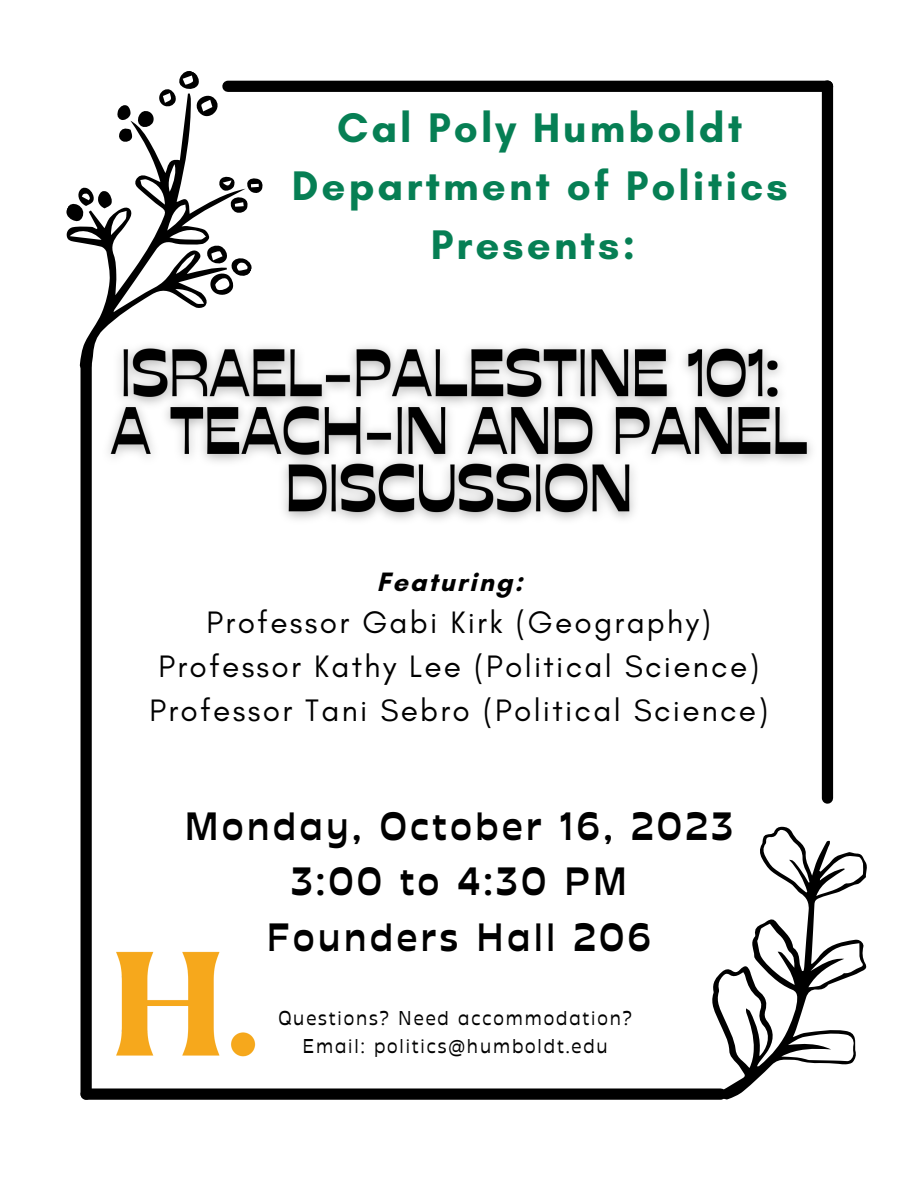
<style>
.page{position:relative;width:918px;height:1188px;background:#fff}
.page>*{position:absolute;margin:0;border:0;box-sizing:border-box;transform-origin:0 0}
.t1{font:700 42.15px/58.5px "Glacial Indifference";letter-spacing:.07em;color:#067f54;text-align:center}
.t2{font:700 39.45px "Stadio Deva";letter-spacing:.095em;color:#000}
.t3{font:31.65px "Glacial Indifference";letter-spacing:.07em;color:#000}
.t4{font:700 27.15px "Glacial Indifference";letter-spacing:.07em;color:#000}
.t5{font:19.95px "Stadio Deva";letter-spacing:.095em;color:#000}
</style>
<div class="page">
<div style="left:228px;top:81px;width:600px;height:11px;background:#000"></div>
<div style="left:86px;top:1088px;width:635px;height:12px;background:#000"></div>
<div style="left:822px;top:86px;width:11px;height:712px;background:#000"></div>
<div style="left:81px;top:365px;width:11px;height:729px;background:#000"></div>
<svg style="left:66px;top:80px;width:220px;height:328px"></svg>
<svg style="left:204px;top:242px;width:50px;height:57px"></svg>
<svg style="left:66px;top:186px;width:50px;height:37px"></svg>
<svg style="left:115px;top:71px;width:106px;height:74px"></svg>
<svg style="left:217px;top:174px;width:48px;height:42px"></svg>
<svg style="left:678px;top:826px;width:189px;height:274px"></svg>
<img style="left:116px;top:951px;width:140px;height:106px">
<img style="left:93px;top:333px;width:729px;height:200px">
<p class="t1" style="left:292px;top:97px;width:497px">Cal Poly Humboldt<br>Department of Politics<br>Presents:</p>
<p class="t4" style="left:377px;top:565px;width:147px">Featuring:</p>
<p class="t3" style="left:207px;top:603px;width:506px">Professor Gabi Kirk (Geography)</p>
<p class="t3" style="left:158px;top:647px;width:602px">Professor Kathy Lee (Political Science)</p>
<p class="t3" style="left:149px;top:691px;width:620px">Professor Tani Sebro (Political Science)</p>
<p class="t2" style="left:185px;top:803px;width:550px">Monday, October 16, 2023</p>
<p class="t2" style="left:291px;top:858px;width:337px">3:00 to 4:30 PM</p>
<p class="t2" style="left:267px;top:913px;width:386px">Founders Hall 206</p>
<p class="t5" style="left:278px;top:1006px;width:355px">Questions? Need accommodation?</p>
<p class="t5" style="left:303px;top:1034px;width:307px">Email: politics@humboldt.edu</p>
</div>
